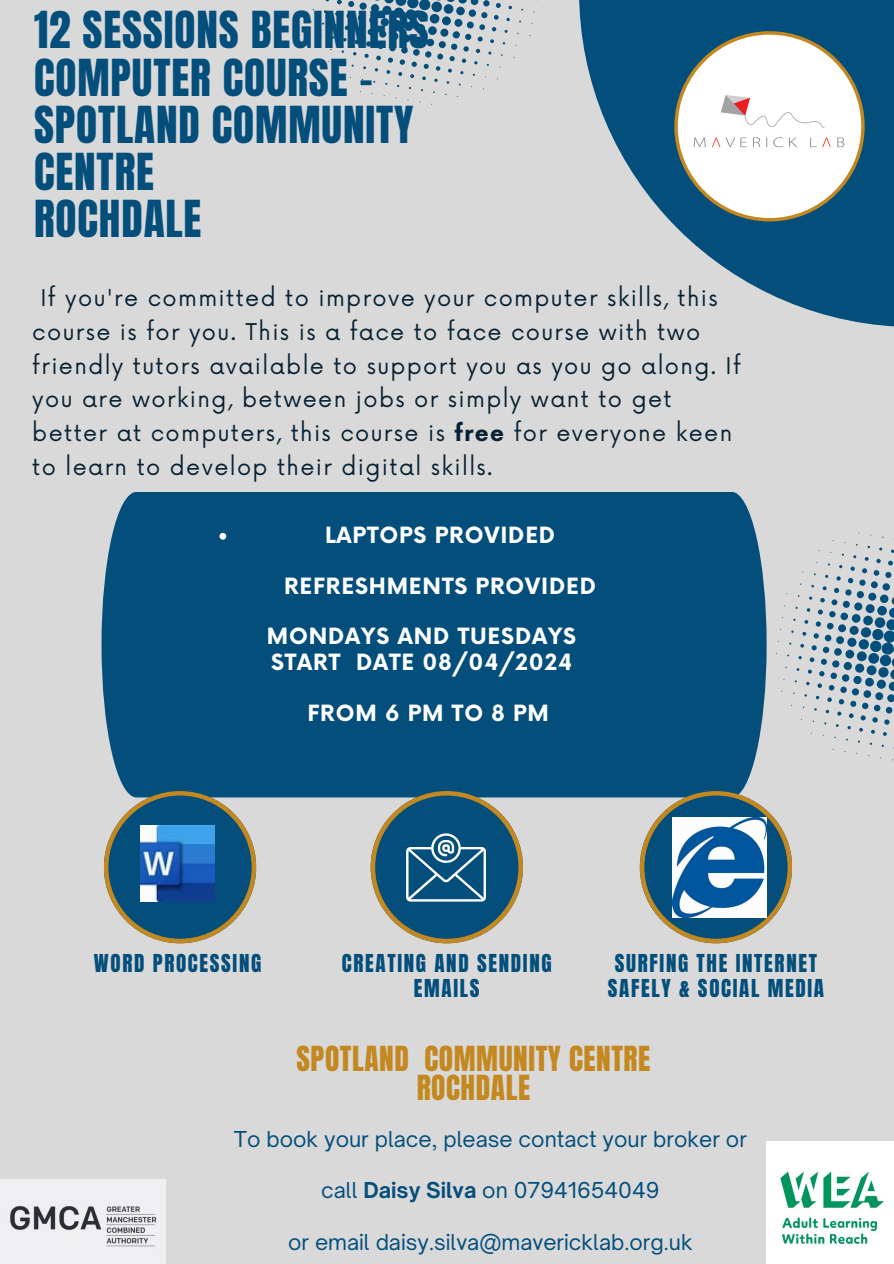
<style>
.page{position:relative;width:894px;height:1264px;background:#fff}
.page>*{position:absolute;margin:0;border:0;box-sizing:border-box;transform-origin:0 0}
.t1{font:43.35px/47.2px "Anton";letter-spacing:.02em;color:#034e7b}
.t2{font:29.4px/29.2px "Anton";letter-spacing:.02em;color:#c48820;text-align:center}
.t3{font:22.5px/33.8px "Now";letter-spacing:.06em;color:#062133}
.t4{font:700 21.75px/25.8px "Now";letter-spacing:.04em;color:#fff}
.t5{font:21px "Open Sauce One";color:#034e7b}
.t6{font:21px/24.8px "Anton";letter-spacing:.08em;color:#034e7b;text-align:center}
.s1{font-weight:700}
</style>
<div class="page">
<div style="left:0;top:0;width:893px;height:1263px;background:#d9d9d9"></div>
<div style="left:101px;top:492px;width:665px;height:305px;background:#034e7b"></div>
<svg style="left:869px;top:640px;width:12px;height:12px"></svg>
<div style="left:872px;top:629px;width:11px;height:11px;background:#034e7b;border-radius:50%"></div>
<div style="left:868px;top:653px;width:10px;height:10px;background:#034e7b;border-radius:50%"></div>
<div style="left:874px;top:617px;width:11px;height:11px;background:#034e7b;border-radius:50%"></div>
<svg style="left:878px;top:667px;width:10px;height:10px"></svg>
<div style="left:858px;top:639px;width:10px;height:10px;background:#034e7b;border-radius:50%"></div>
<div style="left:860px;top:627px;width:10px;height:10px;background:#034e7b;border-radius:50%"></div>
<div style="left:856px;top:651px;width:10px;height:10px;background:#034e7b;border-radius:50%"></div>
<div style="left:866px;top:665px;width:10px;height:10px;background:#034e7b;border-radius:50%"></div>
<div style="left:863px;top:615px;width:9px;height:10px;background:#034e7b;border-radius:50%"></div>
<div style="left:877px;top:606px;width:9px;height:9px;background:#034e7b;border-radius:50%"></div>
<svg style="left:854px;top:663px;width:10px;height:9px"></svg>
<svg style="left:876px;top:679px;width:9px;height:9px"></svg>
<svg style="left:847px;top:637px;width:9px;height:10px"></svg>
<div style="left:849px;top:626px;width:9px;height:9px;background:#034e7b;border-radius:50%"></div>
<div style="left:865px;top:604px;width:9px;height:9px;background:#034e7b;border-radius:50%"></div>
<svg style="left:864px;top:677px;width:9px;height:9px"></svg>
<div style="left:845px;top:649px;width:9px;height:9px;background:#034e7b;border-radius:50%"></div>
<div style="left:851px;top:614px;width:9px;height:8px;background:#034e7b;border-radius:50%"></div>
<svg style="left:879px;top:594px;width:9px;height:9px"></svg>
<div style="left:843px;top:662px;width:8px;height:8px;background:#034e7b;border-radius:50%"></div>
<div style="left:853px;top:676px;width:8px;height:8px;background:#034e7b;border-radius:50%"></div>
<div style="left:854px;top:602px;width:8px;height:8px;background:#034e7b;border-radius:50%"></div>
<div style="left:868px;top:592px;width:8px;height:8px;background:#034e7b;border-radius:50%"></div>
<svg style="left:837px;top:624px;width:8px;height:8px"></svg>
<svg style="left:835px;top:636px;width:8px;height:8px"></svg>
<div style="left:875px;top:692px;width:7px;height:8px;background:#034e7b;border-radius:50%"></div>
<svg style="left:881px;top:596px;width:12px;height:106px"></svg>
<div style="left:863px;top:690px;width:7px;height:8px;background:#034e7b;border-radius:50%"></div>
<svg style="left:833px;top:648px;width:8px;height:7px"></svg>
<div style="left:840px;top:612px;width:7px;height:8px;background:#034e7b;border-radius:50%"></div>
<div style="left:841px;top:674px;width:8px;height:7px;background:#034e7b;border-radius:50%"></div>
<div style="left:882px;top:583px;width:7px;height:7px;background:#034e7b;border-radius:50%"></div>
<svg style="left:851px;top:688px;width:7px;height:7px"></svg>
<div style="left:832px;top:660px;width:7px;height:7px;background:#034e7b;border-radius:50%"></div>
<div style="left:856px;top:591px;width:7px;height:7px;background:#034e7b;border-radius:50%"></div>
<div style="left:842px;top:601px;width:7px;height:7px;background:#034e7b;border-radius:50%"></div>
<svg style="left:870px;top:581px;width:7px;height:7px"></svg>
<svg style="left:824px;top:634px;width:7px;height:7px"></svg>
<div style="left:826px;top:623px;width:7px;height:6px;background:#034e7b;border-radius:50%"></div>
<div style="left:885px;top:707px;width:7px;height:6px;background:#034e7b;border-radius:50%"></div>
<svg style="left:873px;top:704px;width:7px;height:7px"></svg>
<div style="left:840px;top:686px;width:6px;height:7px;background:#034e7b;border-radius:50%"></div>
<svg style="left:822px;top:646px;width:7px;height:7px"></svg>
<svg style="left:861px;top:702px;width:7px;height:7px"></svg>
<div style="left:830px;top:672px;width:6px;height:7px;background:#034e7b;border-radius:50%"></div>
<svg style="left:829px;top:611px;width:6px;height:6px"></svg>
<svg style="left:845px;top:589px;width:6px;height:6px"></svg>
<svg style="left:859px;top:579px;width:6px;height:6px"></svg>
<svg style="left:885px;top:572px;width:6px;height:6px"></svg>
<svg style="left:820px;top:658px;width:6px;height:6px"></svg>
<div style="left:850px;top:700px;width:6px;height:7px;background:#034e7b;border-radius:50%"></div>
<svg style="left:831px;top:599px;width:6px;height:6px"></svg>
<svg style="left:873px;top:570px;width:6px;height:5px"></svg>
<svg style="left:828px;top:685px;width:6px;height:5px"></svg>
<svg style="left:819px;top:671px;width:5px;height:5px"></svg>
<svg style="left:847px;top:578px;width:6px;height:5px"></svg>
<svg style="left:872px;top:717px;width:5px;height:5px"></svg>
<svg style="left:838px;top:699px;width:5px;height:5px"></svg>
<svg style="left:813px;top:633px;width:5px;height:5px"></svg>
<svg style="left:884px;top:719px;width:5px;height:5px"></svg>
<svg style="left:815px;top:621px;width:5px;height:5px"></svg>
<svg style="left:834px;top:588px;width:5px;height:5px"></svg>
<svg style="left:811px;top:645px;width:5px;height:5px"></svg>
<svg style="left:860px;top:715px;width:5px;height:5px"></svg>
<svg style="left:862px;top:568px;width:4px;height:5px"></svg>
<svg style="left:818px;top:609px;width:4px;height:5px"></svg>
<svg style="left:888px;top:560px;width:4px;height:5px"></svg>
<svg style="left:849px;top:713px;width:4px;height:5px"></svg>
<svg style="left:809px;top:657px;width:5px;height:5px"></svg>
<svg style="left:817px;top:683px;width:4px;height:5px"></svg>
<svg style="left:820px;top:598px;width:4px;height:4px"></svg>
<svg style="left:827px;top:697px;width:4px;height:5px"></svg>
<svg style="left:876px;top:559px;width:4px;height:4px"></svg>
<svg style="left:850px;top:566px;width:4px;height:5px"></svg>
<svg style="left:836px;top:576px;width:4px;height:4px"></svg>
<svg style="left:807px;top:669px;width:4px;height:4px"></svg>
<svg style="left:837px;top:711px;width:4px;height:4px"></svg>
<svg style="left:822px;top:586px;width:4px;height:4px"></svg>
<svg style="left:802px;top:632px;width:4px;height:3px"></svg>
<svg style="left:864px;top:557px;width:4px;height:4px"></svg>
<svg style="left:883px;top:732px;width:3px;height:4px"></svg>
<svg style="left:806px;top:608px;width:4px;height:4px"></svg>
<svg style="left:308px;top:0;width:215px;height:105px"></svg>
<svg style="left:579px;top:0;width:314px;height:327px;fill:#034e7b"></svg>
<svg style="left:104px;top:791px;width:152px;height:152px"></svg>
<svg style="left:674px;top:31px;width:190px;height:190px;background:#c4d0d4"></svg>
<svg style="left:639px;top:791px;width:152px;height:152px"></svg>
<svg style="left:370px;top:791px;width:152px;height:152px"></svg>
<img style="left:140px;top:825px;width:75px;height:76px">
<img style="left:672px;top:817px;width:94px;height:100px">
<img style="left:0;top:1179px;width:165px;height:84px">
<img style="left:766px;top:1141px;width:127px;height:122px">
<svg style="left:219px;top:533px;width:7px;height:6px"></svg>
<h4 class="t1" style="left:34px;top:7px;width:396px">12 SESSIONS BEGINNERS<br>COMPUTER COURSE -<br>SPOTLAND COMMUNITY<br>CENTRE<br>ROCHDALE</h4>
<p class="t3" style="left:32px;top:282px;width:709px;text-indent:8px">If you're committed to improve your computer skills, this course is for you. This is a face to face course with two friendly tutors available to support you as you go along. If you are working, between jobs or simply want to get better at computers, this course is <span class="s1">free</span> for everyone keen to learn to develop their digital skills.</p>
<p class="t4" style="left:325px;top:523px;width:231px">LAPTOPS PROVIDED</p>
<p class="t4" style="left:284px;top:574px;width:313px">REFRESHMENTS PROVIDED</p>
<p class="t4" style="left:267px;top:625px;width:311px">MONDAYS AND TUESDAYS<br>START DATE 08/04/2024</p>
<p class="t4" style="left:307px;top:701px;width:243px">FROM 6 PM TO 8 PM</p>
<h4 class="t6" style="left:94px;top:951px;width:169px">WORD PROCESSING</h4>
<h2 class="t6" style="left:342px;top:951px;width:211px">CREATING AND SENDING<br>EMAILS</h2>
<p class="t6" style="left:607px;top:951px;width:218px">SURFING THE INTERNET<br>SAFELY &amp; SOCIAL MEDIA</p>
<h4 class="t2" style="left:296px;top:1044px;width:355px">SPOTLAND COMMUNITY CENTRE<br>ROCHDALE</h4>
<p class="t5" style="left:234px;top:1125px;width:514px">To book your place, please contact your broker or</p>
<p class="t5" style="left:321px;top:1177px;width:340px">call <span class="s1">Daisy Silva</span> on 07941654049</p>
<h1 class="t5" style="left:288px;top:1229px;width:406px">or email daisy.silva@mavericklab.org.uk</h1>
</div>
